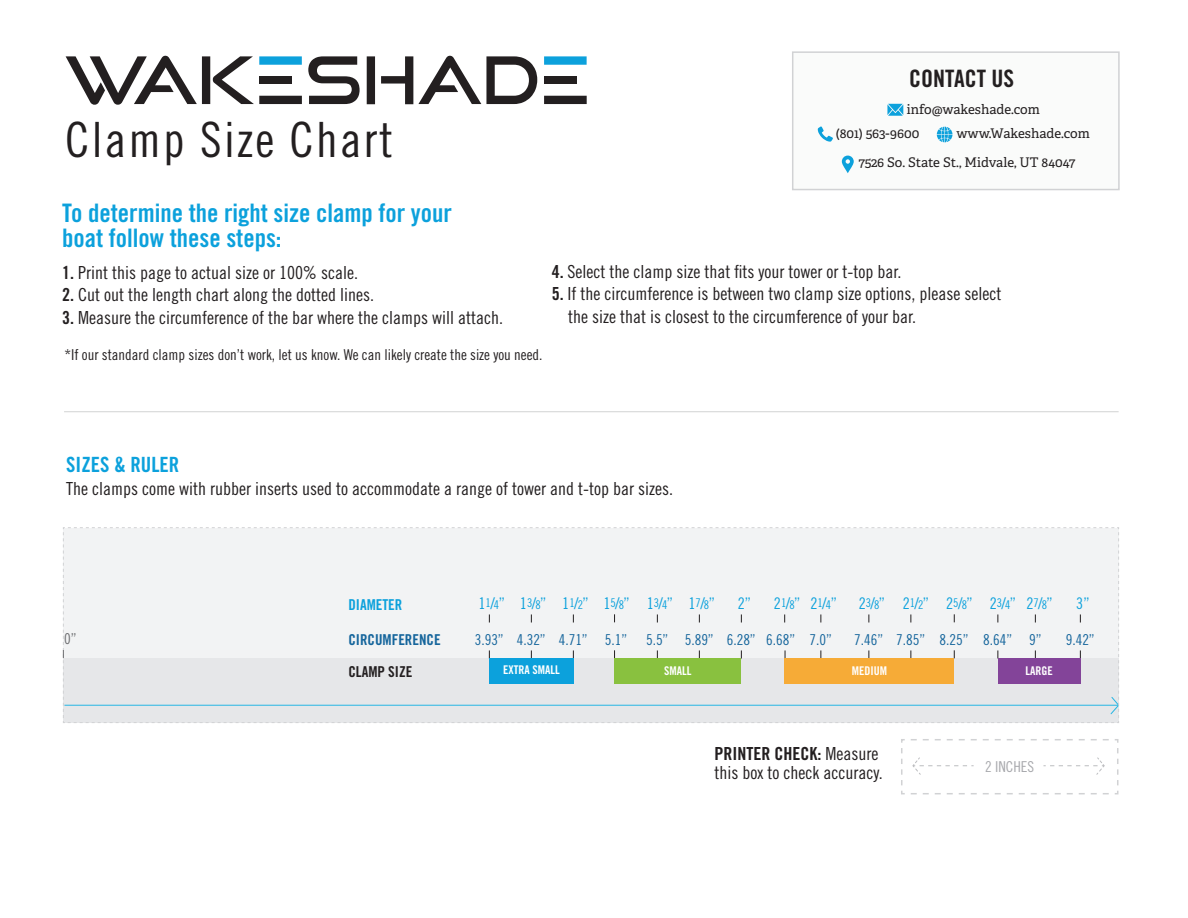
<style>
.page{position:relative;width:1188px;height:918px;background:#fff}
.page>*{position:absolute;margin:0;border:0;box-sizing:border-box;transform-origin:0 0}
.t1{font:48.6px "Trade Gothic LT Std Cn 18";letter-spacing:.045em;color:#231f20}
.t2{font:25.5px/25.5px "Trade Gothic LT Std Bd Cn 20";color:#0ca1dc}
.t3{font:24px "Trade Gothic LT Std Bd Cn 20";color:#231f20}
.t4{font:21px "Trade Gothic LT Std Bd Cn 20";color:#0ca1dc}
.t5{font:18px/22.5px "Trade Gothic LT Std Cn 18";color:#231f20}
.t6{font:18px "Trade Gothic LT Std Bd Cn 20";color:#231f20}
.t7{font:16.05px "Trade Gothic LT Std Cn 18";color:#0ca1dc}
.t8{font:15px "Trade Gothic LT Std Cn 18";color:#231f20}
.t9{font:15px "Trade Gothic LT Std Cn 18";color:#15659c}
.t10{font:15px "Trade Gothic LT Std Bd Cn 20";color:#15659c}
.t11{font:15px "Trade Gothic LT Std Bd Cn 20";color:#231f20}
.t12{font:15px "Trade Gothic LT Std Bd Cn 20";color:#0ca1dc}
.t13{font:15px "Trade Gothic LT Std Cn 18";color:#a8a9ad}
.t14{font:15px "Trade Gothic LT Std Cn 18";color:#6c6d70}
.t15{font:13.35px/24.3px "Adelle";color:#231f20}
.t16{font:12px "Trade Gothic LT Std Bd Cn 20";color:#fff}
.s1{font-family:"Trade Gothic LT Std Bd Cn 20"}
.s2{font-size:12px}
.s3{font-family:"Trade Gothic LT Std Cn 18"}
</style>
<div class="page">
<div style="left:792px;top:51px;width:328px;height:139px;background:#fafbfa;border:2px solid #d1d2d4"></div>
<svg style="left:308px;top:56px;width:52px;height:48px"></svg>
<svg style="left:367px;top:56px;width:170px;height:48px"></svg>
<svg style="left:66px;top:56px;width:236px;height:49px"></svg>
<div style="left:259px;top:76px;width:33px;height:7px;background:#231f20"></div>
<svg style="left:544px;top:56px;width:43px;height:9px"></svg>
<svg style="left:544px;top:96px;width:43px;height:8px"></svg>
<div style="left:544px;top:76px;width:32px;height:7px;background:#231f20"></div>
<svg style="left:901px;top:739px;width:218px;height:56px"></svg>
<svg style="left:63px;top:527px;width:1056px;height:196px"></svg>
<hr style="left:64px;top:411px;width:1055px;height:1px;background:#d2d3d3">
<svg style="left:842px;top:156px;width:12px;height:17px"></svg>
<svg style="left:818px;top:126px;width:15px;height:16px"></svg>
<svg style="left:937px;top:127px;width:15px;height:15px"></svg>
<svg style="left:887px;top:104px;width:16px;height:12px"></svg>
<div style="left:998px;top:659px;width:82px;height:25px;background:#834499"></div>
<div style="left:785px;top:659px;width:169px;height:25px;background:#f6ab37"></div>
<div style="left:615px;top:659px;width:126px;height:25px;background:#89c13f"></div>
<div style="left:489px;top:659px;width:85px;height:25px;background:#0ca1dc"></div>
<h1 class="t1" style="left:65px;top:111px;width:329px">Clamp Size Chart</h1>
<h2 class="t2" style="left:62px;top:199px;width:391px">To determine the right size clamp for your boat follow these steps:</h2>
<p class="t5" style="left:62px;top:261px;width:297px"><span class="s1">1.</span> Print this page to actual size or 100% scale.</p>
<p class="t5" style="left:62px;top:283px;width:313px"><span class="s1">2.</span> Cut out the length chart along the dotted lines.</p>
<p class="t5" style="left:62px;top:306px;width:442px"><span class="s1">3.</span> Measure the circumference of the bar where the clamps will attach.</p>
<p class="t8" style="left:64px;top:346px;width:480px">*If our standard clamp sizes don’t work, let us know. We can likely create the size you need.</p>
<h3 class="t3" style="left:909px;top:64px;width:106px">CONTACT US</h3>
<p class="t15" style="left:836px;top:97px;width:206px;text-indent:71px">info@wakeshade.com (801) 563-9600</p>
<p class="t15" style="left:858px;top:119px;width:233px;line-height:28.8px;text-indent:98px">www.Wakeshade.com<br>7526 So. State St., Midvale, UT 84047</p>
<p class="t5" style="left:552px;top:260px;width:351px"><span class="s1">4.</span> Select the clamp size that fits your tower or t-top bar.</p>
<p class="t5" style="left:568px;top:282px;width:435px;text-indent:-17px"><span class="s1">5.</span> If the circumference is between two clamp size options, please select the size that is closest to the circumference of your bar.</p>
<p class="t4" style="left:66px;top:452px;width:115px">SIZES &amp; RULER</p>
<p class="t5" style="left:66px;top:477px;width:608px">The clamps come with rubber inserts used to accommodate a range of tower and t-top bar sizes.</p>
<p class="t12" style="left:348px;top:595px;width:56px">DIAMETER</p>
<p class="t7" style="left:478px;top:594px;width:28px">1<sup>1</sup>/<span class="s2">4</span>”</p>
<p class="t7" style="left:774px;top:594px;width:65px">2<sup>1</sup>/<span class="s2">8</span>” 2<sup>1</sup>/<span class="s2">4</span>”</p>
<p class="t7" style="left:520px;top:594px;width:28px">1<sup>3</sup>/<span class="s2">8</span>”</p>
<p class="t7" style="left:859px;top:594px;width:196px">2<sup>3</sup>/<span class="s2">8</span>” 2<sup>1</sup>/<span class="s2">2</span>” 2<sup>5</sup>/<span class="s2">8</span>” 2<sup>3</sup>/<span class="s2">4</span>” 2<sup>7</sup>/<span class="s2">8</span>”</p>
<p class="t7" style="left:562px;top:594px;width:28px">1<sup>1</sup>/<span class="s2">2</span>”</p>
<p class="t7" style="left:603px;top:594px;width:28px">1<sup>5</sup>/<span class="s2">8</span>”</p>
<p class="t7" style="left:647px;top:594px;width:28px">1<sup>3</sup>/<span class="s2">4</span>”</p>
<p class="t7" style="left:689px;top:594px;width:28px">1<sup>7</sup>/<span class="s2">8</span>”</p>
<p class="t7" style="left:738px;top:594px;width:15px">2”</p>
<p class="t7" style="left:1076px;top:594px;width:15px">3”</p>
<p class="t14" style="left:64px;top:629px;width:14px">0”</p>
<p class="t10" style="left:348px;top:631px;width:94px">CIRCUMFERENCE</p>
<p class="t9" style="left:646px;top:631px;width:24px">5.5”</p>
<p class="t9" style="left:727px;top:631px;width:107px">6.28” 6.68” 7.0”</p>
<p class="t9" style="left:896px;top:631px;width:31px">7.85”</p>
<p class="t9" style="left:983px;top:631px;width:31px">8.64”</p>
<p class="t9" style="left:1066px;top:631px;width:31px">9.42”</p>
<p class="t11" style="left:348px;top:662px;width:66px">CLAMP SIZE</p>
<p class="t9" style="left:605px;top:631px;width:24px">5.1”</p>
<p class="t9" style="left:940px;top:631px;width:31px">8.25”</p>
<p class="t9" style="left:475px;top:631px;width:115px">3.93” 4.32” 4.71”</p>
<p class="t9" style="left:685px;top:631px;width:31px">5.89”</p>
<p class="t9" style="left:854px;top:631px;width:31px">7.46”</p>
<p class="t9" style="left:1029px;top:631px;width:14px">9”</p>
<p class="t16" style="left:503px;top:663px;width:58px">EXTRA SMALL</p>
<p class="t16" style="left:664px;top:663px;width:29px">SMALL</p>
<p class="t16" style="left:852px;top:663px;width:37px">MEDIUM</p>
<p class="t16" style="left:1025px;top:663px;width:29px">LARGE</p>
<p class="t6" style="left:715px;top:742px;width:165px">PRINTER CHECK: <span class="s3">Measure</span></p>
<p class="t5" style="left:715px;top:761px;width:170px">this box to check accuracy.</p>
<p class="t13" style="left:985px;top:758px;width:51px">2 INCHES</p>
</div>
